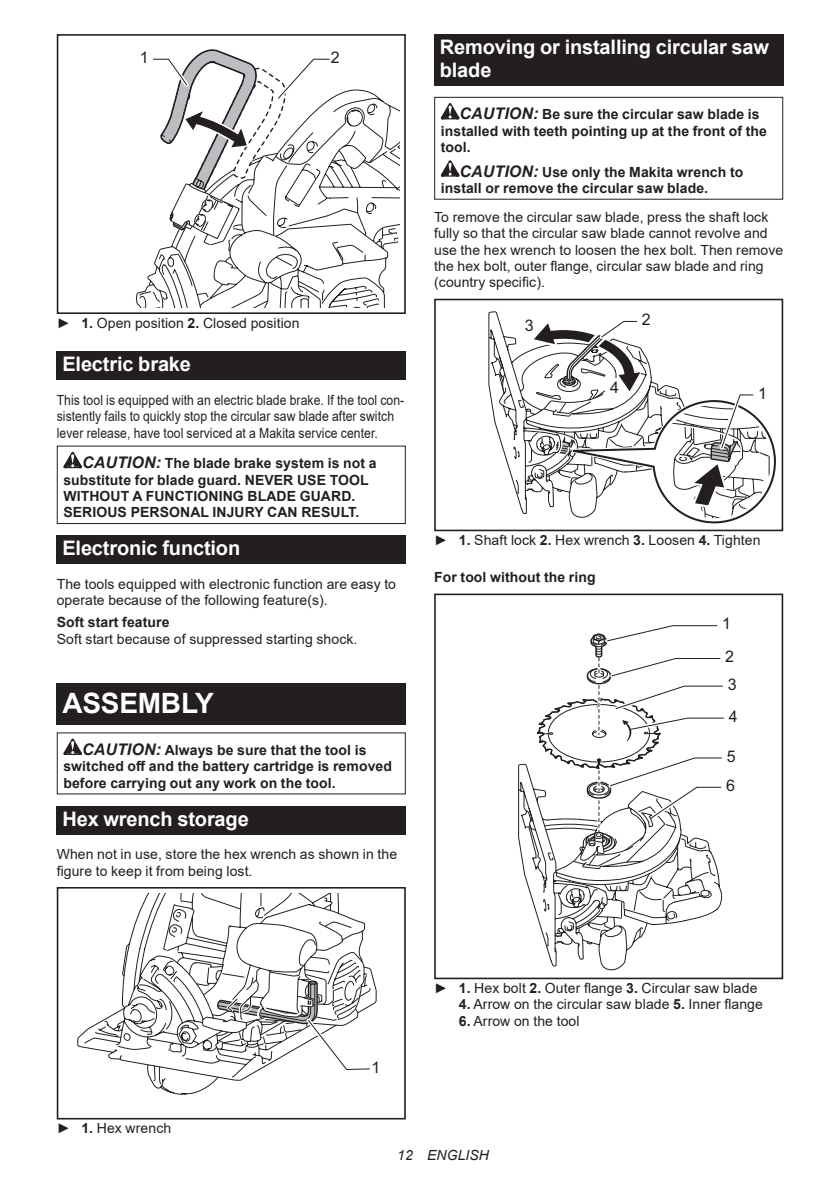
<style>
.page{position:relative;width:840px;height:1191px;background:#fff}
.page>*{position:absolute;margin:0;border:0;box-sizing:border-box;transform-origin:0 0}
.t1{font:700 28px "Arial";letter-spacing:-.01em;color:#fff}
.t2{font:700 20px/23.4px "Arial";letter-spacing:-.01em;color:#fff}
.t3{font:16px/32.8px "Arial";color:#231f20}
.t4{font:14px/16.4px "Arial";letter-spacing:.005em;color:#231f20}
.t5{font:700 14px/16.4px "Arial";letter-spacing:.005em;color:#231f20}
.t6{font:14px/16.4px "Arial";letter-spacing:.005em;color:#231f20;scale:.87 1}
.t7{font:italic 14px "Arial";letter-spacing:.005em;color:#231f20}
.s1{font-weight:700}
.s2{font-style:italic;font-size:16px}
</style>
<div class="page">
<svg style="left:136px;top:89px;width:263px;height:219px"></svg>
<div style="left:57px;top:34px;width:348px;height:280px;border:2px solid #231f20"></div>
<svg style="left:149px;top:49px;width:184px;height:190px"></svg>
<div style="left:57px;top:351px;width:348px;height:29px;background:#231f20"></div>
<svg style="left:63px;top:452px;width:19px;height:16px"></svg>
<div style="left:57px;top:445px;width:348px;height:79px;border:1px solid #231f20"></div>
<div style="left:57px;top:535px;width:348px;height:29px;background:#231f20"></div>
<div style="left:57px;top:683px;width:348px;height:41px;background:#231f20"></div>
<svg style="left:63px;top:738px;width:19px;height:17px"></svg>
<div style="left:57px;top:805px;width:348px;height:29px;background:#231f20"></div>
<svg style="left:77px;top:968px;width:299px;height:93px"></svg>
<svg style="left:122px;top:893px;width:248px;height:202px"></svg>
<div style="left:57px;top:1091px;width:73px;height:28px;background:#fff"></div>
<div style="left:57px;top:887px;width:348px;height:232px;border:2px solid #231f20"></div>
<svg style="left:216px;top:979px;width:157px;height:94px"></svg>
<div style="left:434px;top:34px;width:348px;height:52px;background:#231f20"></div>
<svg style="left:440px;top:103px;width:19px;height:16px"></svg>
<svg style="left:440px;top:160px;width:19px;height:17px"></svg>
<div style="left:434px;top:97px;width:348px;height:103px;border:1px solid #231f20"></div>
<svg style="left:488px;top:311px;width:12px;height:129px"></svg>
<div style="left:434px;top:299px;width:348px;height:232px;border:2px solid #231f20"></div>
<svg style="left:500px;top:320px;width:276px;height:204px"></svg>
<svg style="left:518px;top:763px;width:203px;height:203px"></svg>
<div style="left:434px;top:593px;width:348px;height:386px;border:2px solid #231f20"></div>
<svg style="left:534px;top:625px;width:191px;height:260px"></svg>
<p class="t3" style="left:140px;top:41px;width:10px">1</p>
<p class="t3" style="left:330px;top:41px;width:10px">2</p>
<p class="t4" style="left:57px;top:314px;width:244px">► <span class="s1">1.</span> Open position <span class="s1">2.</span> Closed position</p>
<h2 class="t2" style="left:62px;top:353px;width:130px">Electric brake</h2>
<p class="t6" style="left:57px;top:391px;width:400px">This tool is equipped with an electric blade brake. If the tool con&shy;sistently fails to quickly stop the circular saw blade after switch lever release, have tool serviced at a Makita service center.</p>
<p class="t5" style="left:63px;top:455px;width:314px;text-indent:19px"><span class="s2">CAUTION:</span> The blade brake system is not a substitute for blade guard. NEVER USE TOOL WITHOUT A FUNCTIONING BLADE GUARD.<br>SERIOUS PERSONAL INJURY CAN RESULT.</p>
<h2 class="t2" style="left:62px;top:537px;width:179px">Electronic function</h2>
<p class="t4" style="left:57px;top:575px;width:340px">The tools equipped with electronic function are easy to operate because of the following feature(s).</p>
<p class="t5" style="left:57px;top:614px;width:114px">Soft start feature</p>
<p class="t4" style="left:57px;top:630px;width:302px">Soft start because of suppressed starting shock.</p>
<h1 class="t1" style="left:62px;top:683px;width:153px">ASSEMBLY</h1>
<p class="t5" style="left:63px;top:742px;width:330px;text-indent:19px"><span class="s2">CAUTION:</span> Always be sure that the tool is switched off and the battery cartridge is removed before carrying out any work on the tool.</p>
<h2 class="t2" style="left:62px;top:807px;width:188px">Hex wrench storage</h2>
<p class="t4" style="left:57px;top:846px;width:342px">When not in use, store the hex wrench as shown in the figure to keep it from being lost.</p>
<h2 class="t2" style="left:439px;top:36px;width:330px">Removing or installing circular saw blade</h2>
<p class="t5" style="left:440px;top:106px;width:327px;text-indent:19px"><span class="s2">CAUTION:</span> Be sure the circular saw blade is installed with teeth pointing up at the front of the tool.</p>
<p class="t5" style="left:440px;top:164px;width:304px;text-indent:19px"><span class="s2">CAUTION:</span> Use only the Makita wrench to install or remove the circular saw blade.</p>
<p class="t4" style="left:434px;top:208px;width:350px">To remove the circular saw blade, press the shaft lock fully so that the circular saw blade cannot revolve and use the hex wrench to loosen the hex bolt. Then remove the hex bolt, outer flange, circular saw blade and ring (country specific).</p>
<p class="t3" style="left:641px;top:303px;width:10px">2</p>
<p class="t3" style="left:524px;top:309px;width:10px">3</p>
<p class="t3" style="left:609px;top:371px;width:10px">4</p>
<p class="t3" style="left:757px;top:376px;width:10px">1</p>
<p class="t4" style="left:434px;top:531px;width:328px">► <span class="s1">1.</span> Shaft lock <span class="s1">2.</span> Hex wrench <span class="s1">3.</span> Loosen <span class="s1">4.</span> Tighten</p>
<p class="t5" style="left:434px;top:569px;width:163px">For tool without the ring</p>
<p class="t3" style="left:721px;top:607px;width:13px">1<br>2</p>
<p class="t3" style="left:727px;top:668px;width:12px;line-height:32px">3<br>4</p>
<p class="t3" style="left:725px;top:741px;width:11px;line-height:29.2px">5<br>6</p>
<p class="t4" style="left:57px;top:1119px;width:116px">► <span class="s1">1.</span> Hex wrench</p>
<p class="t3" style="left:371px;top:1050px;width:10px">1</p>
<p class="t4" style="left:434px;top:979px;width:324px">► <span class="s1">1.</span> Hex bolt <span class="s1">2.</span> Outer flange <span class="s1">3.</span> Circular saw blade</p>
<p class="t4" style="left:458px;top:996px;width:305px"><span class="s1">4.</span> Arrow on the circular saw blade <span class="s1">5.</span> Inner flange</p>
<p class="t4" style="left:458px;top:1012px;width:122px"><span class="s1">6.</span> Arrow on the tool</p>
<p class="t7" style="left:397px;top:1146px;width:93px">12 ENGLISH</p>
</div>
